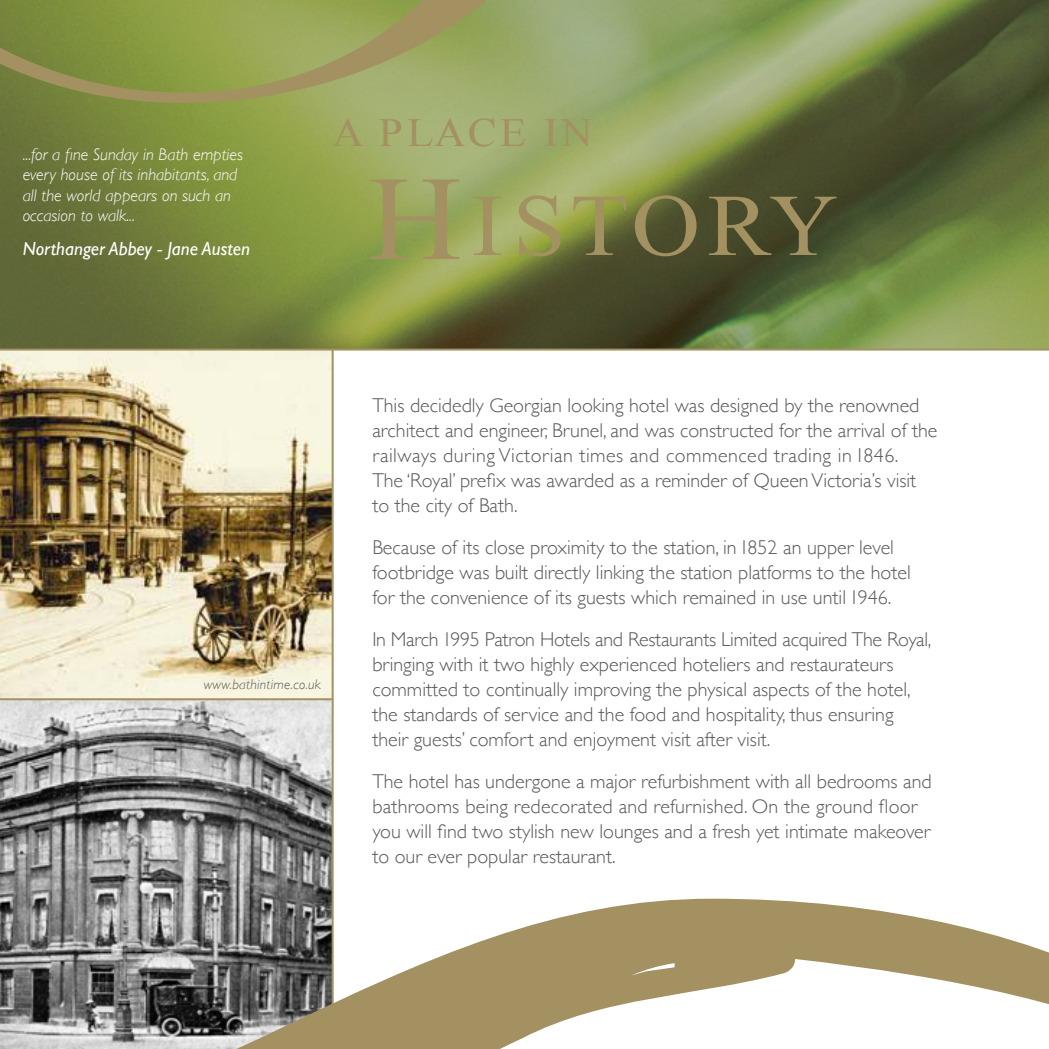
<style>
.page{position:relative;width:1049px;height:1049px;background:#fff}
.page>*{position:absolute;margin:0;border:0;box-sizing:border-box;transform-origin:0 0}
.t1{font:88px "Times New Roman";letter-spacing:.05em;color:#a39162;scale:1.08 1}
.t2{font:40px "Times New Roman";letter-spacing:.075em;color:#a39162;scale:1.08 1}
.t3{font:300 20px/25px "Gill Sans";color:#57585a}
.t4{font:italic 19px "Gill Sans";color:#fff}
.t5{font:italic 300 17px/20.4px "Gill Sans";color:#fff}
.t6{font:italic 300 14px "Gill Sans";letter-spacing:.02em;color:#57585a}
.s1{font-size:120px}
</style>
<div class="page">
<img style="left:0;top:103px;width:1049px;height:246px">
<img style="left:0;top:351px;width:332px;height:548px">
<hr style="left:0;top:349px;width:1049px;height:2px;background:#a39162">
<hr style="left:332px;top:350px;width:2px;height:699px;background:#a39162">
<hr style="left:0;top:698px;width:333px;height:2px;background:#a39162">
<svg style="left:0;top:899px;width:1049px;height:150px"></svg>
<svg style="left:0;top:0;width:1049px;height:103px;background:#899557"></svg>
<p class="t5" style="left:23px;top:144px;width:222px">...for a fine Sunday in Bath empties</p>
<p class="t5" style="left:23px;top:164px;width:216px">every house of its inhabitants, and all the world appears on such an occasion to walk...</p>
<p class="t4" style="left:23px;top:241px;width:229px">Northanger Abbey - Jane Austen</p>
<h2 class="t2" style="left:333px;top:119px;width:242px">A PLACE IN</h2>
<h1 class="t1" style="left:368px;top:195px;width:436px"><span class="s1">H</span>ISTORY</h1>
<p class="t6" style="left:204px;top:677px;width:119px">www.bathintime.co.uk</p>
<p class="t3" style="left:372px;top:394px;width:567px">This decidedly Georgian looking hotel was designed by the renowned architect and engineer, Brunel, and was constructed for the arrival of the railways during Victorian times and commenced trading in 1846.<br>The ‘Royal’ prefix was awarded as a reminder of Queen Victoria’s visit to the city of Bath.</p>
<p class="t3" style="left:372px;top:534px;width:540px">Because of its close proximity to the station, in 1 852 an upper level footbridge was built directly linking the station platforms to the hotel for the convenience of its guests which remained in use until 1946.</p>
<p class="t3" style="left:372px;top:626px;width:561px">In March 1995 Patron Hotels and Restaurants Limited acquired The Royal, bringing with it two highly experienced hoteliers and restaurateurs committed to continually improving the physical aspects of the hotel, the standards of service and the food and hospitality, thus ensuring their guests’ comfort and enjoyment visit after visit.</p>
<p class="t3" style="left:372px;top:770px;width:561px">The hotel has undergone a major refurbishment with all bedrooms and bathrooms being redecorated and refurnished. On the ground floor you will find two stylish new lounges and a fresh yet intimate makeover to our ever popular restaurant.</p>
</div>
